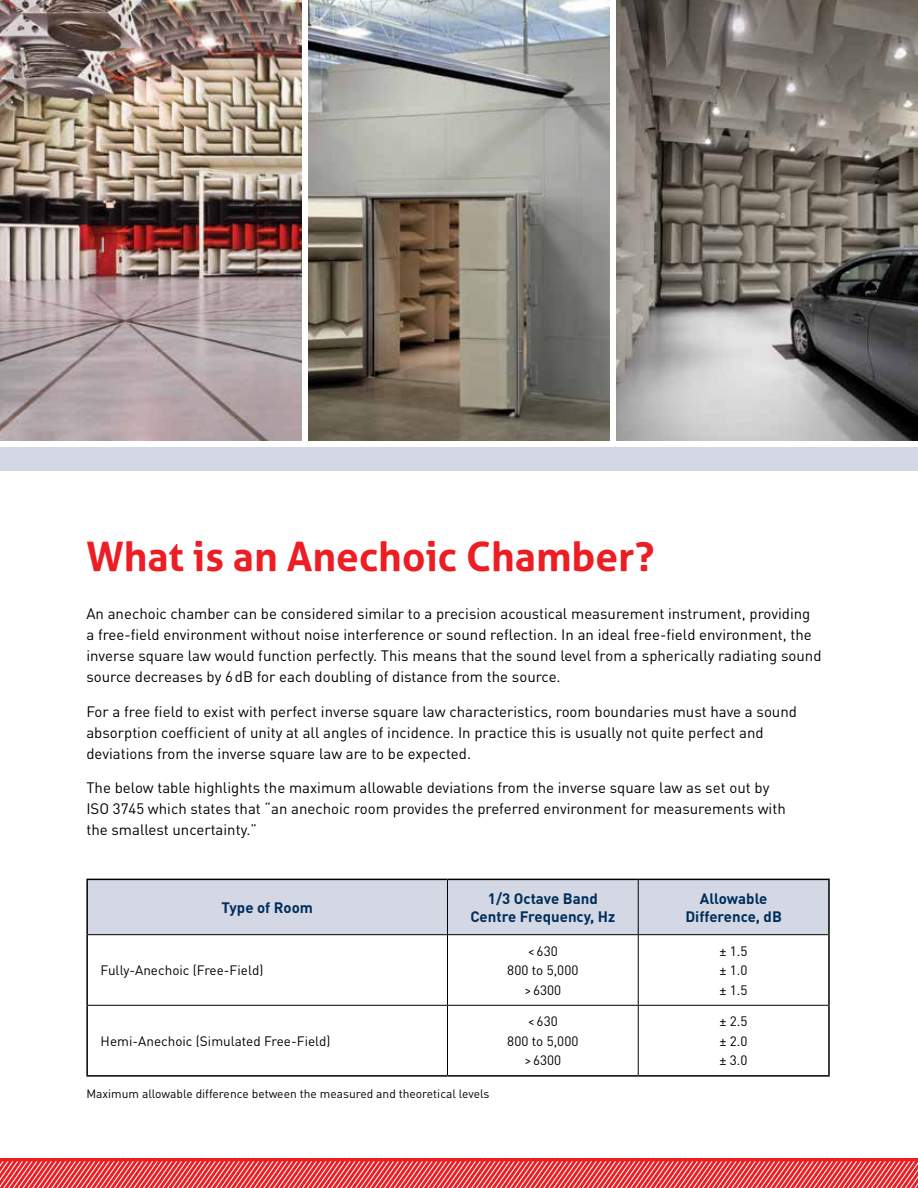
<style>
.page{position:relative;width:918px;height:1188px;background:#fff}
.page>*{position:absolute;margin:0;border:0;box-sizing:border-box;transform-origin:0 0}
.t1{font:700 40.5px "Aller";color:#ed1d24}
.t2{font:15px/21px "DIN Pro";color:#000}
.t3{font:700 15px/18px "DIN Pro";color:#002d5b;text-align:center}
.t4{font:13.5px/19.5px "DIN Pro";color:#000;text-align:center}
.t5{font:12px "DIN Pro";color:#000}
</style>
<div class="page">
<div style="left:0;top:1158px;width:918px;height:30px;background:linear-gradient(to right,#ed1d24,#ed1d24)"></div>
<svg style="left:0;top:1162px;width:918px;height:26px;background:#f1585e"></svg>
<img style="left:308px;top:0;width:302px;height:441px">
<img style="left:616px;top:0;width:302px;height:441px">
<img style="left:0;top:0;width:302px;height:441px">
<div style="left:0;top:447px;width:918px;height:24px;background:#d4d8e4"></div>
<div style="left:88px;top:880px;width:740px;height:54px;background:#d4d8e4"></div>
<svg style="left:88px;top:935px;width:740px;height:70px"></svg>
<hr style="left:447px;top:880px;width:1px;height:54px;background:#000">
<hr style="left:638px;top:880px;width:1px;height:54px;background:#000">
<hr style="left:88px;top:934px;width:359px;height:1px;background:#000">
<hr style="left:447px;top:934px;width:191px;height:1px;background:#000">
<hr style="left:447px;top:935px;width:1px;height:70px;background:#000">
<hr style="left:638px;top:934px;width:190px;height:1px;background:#000">
<hr style="left:638px;top:935px;width:1px;height:70px;background:#000">
<hr style="left:88px;top:1005px;width:359px;height:1px;background:#000">
<hr style="left:447px;top:1005px;width:191px;height:1px;background:#000">
<hr style="left:447px;top:1006px;width:1px;height:69px;background:#000">
<hr style="left:638px;top:1005px;width:190px;height:1px;background:#000">
<hr style="left:638px;top:1006px;width:1px;height:69px;background:#000">
<hr style="left:86px;top:879px;width:361px;height:1px;background:#000">
<hr style="left:86px;top:880px;width:2px;height:55px;background:#000">
<hr style="left:447px;top:879px;width:191px;height:1px;background:#000">
<hr style="left:638px;top:879px;width:192px;height:1px;background:#000">
<hr style="left:828px;top:880px;width:2px;height:55px;background:#000">
<hr style="left:86px;top:935px;width:2px;height:70px;background:#000">
<hr style="left:828px;top:935px;width:2px;height:70px;background:#000">
<hr style="left:86px;top:1005px;width:2px;height:70px;background:#000">
<hr style="left:828px;top:1005px;width:2px;height:70px;background:#000">
<hr style="left:86px;top:1075px;width:361px;height:2px;background:#000">
<hr style="left:447px;top:1075px;width:191px;height:2px;background:#000">
<hr style="left:638px;top:1075px;width:192px;height:2px;background:#000">
<h1 class="t1" style="left:86px;top:532px;width:570px">What is an Anechoic Chamber?</h1>
<p class="t2" style="left:86px;top:603px;width:737px">An anechoic chamber can be considered similar to a precision acoustical measurement instrument, providing a free-field environment without noise interference or sound reflection. In an ideal free-field environment, the inverse square law would function perfectly. This means that the sound level from a spherically radiating sound source decreases by 6dB for each doubling of distance from the source.</p>
<p class="t2" style="left:86px;top:700px;width:712px">For a free field to exist with perfect inverse square law characteristics, room boundaries must have a sound absorption coefficient of unity at all angles of incidence. In practice this is usually not quite perfect and deviations from the inverse square law are to be expected.</p>
<p class="t2" style="left:86px;top:777px;width:701px">The below table highlights the maximum allowable deviations from the inverse square law as set out by<br>ISO 3745 which states that “an anechoic room provides the preferred environment for measurements with the smallest uncertainty.”</p>
<p class="t3" style="left:222px;top:898px;width:93px">Type of Room</p>
<p class="t3" style="left:470px;top:889px;width:147px">1/3 Octave Band<br>Centre Frequency, Hz</p>
<p class="t3" style="left:685px;top:889px;width:98px">Allowable<br>Difference, dB</p>
<p class="t4" style="left:101px;top:960px;width:164px">Fully-Anechoic (Free-Field)</p>
<p class="t4" style="left:507px;top:940px;width:73px">&lt;630<br>800 to 5,000 &gt;6300</p>
<p class="t4" style="left:720px;top:940px;width:30px;text-align:justify">± 1.5 ± 1.0 ± 1.5</p>
<p class="t4" style="left:101px;top:1031px;width:232px">Hemi-Anechoic (Simulated Free-Field)</p>
<p class="t5" style="left:86px;top:1086px;width:405px">Maximum allowable difference between the measured and theoretical levels</p>
<p class="t4" style="left:507px;top:1011px;width:73px">&lt;630<br>800 to 5,000 &gt;6300</p>
<p class="t4" style="left:720px;top:1011px;width:30px;text-align:justify">± 2.5 ± 2.0 ± 3.0</p>
</div>
